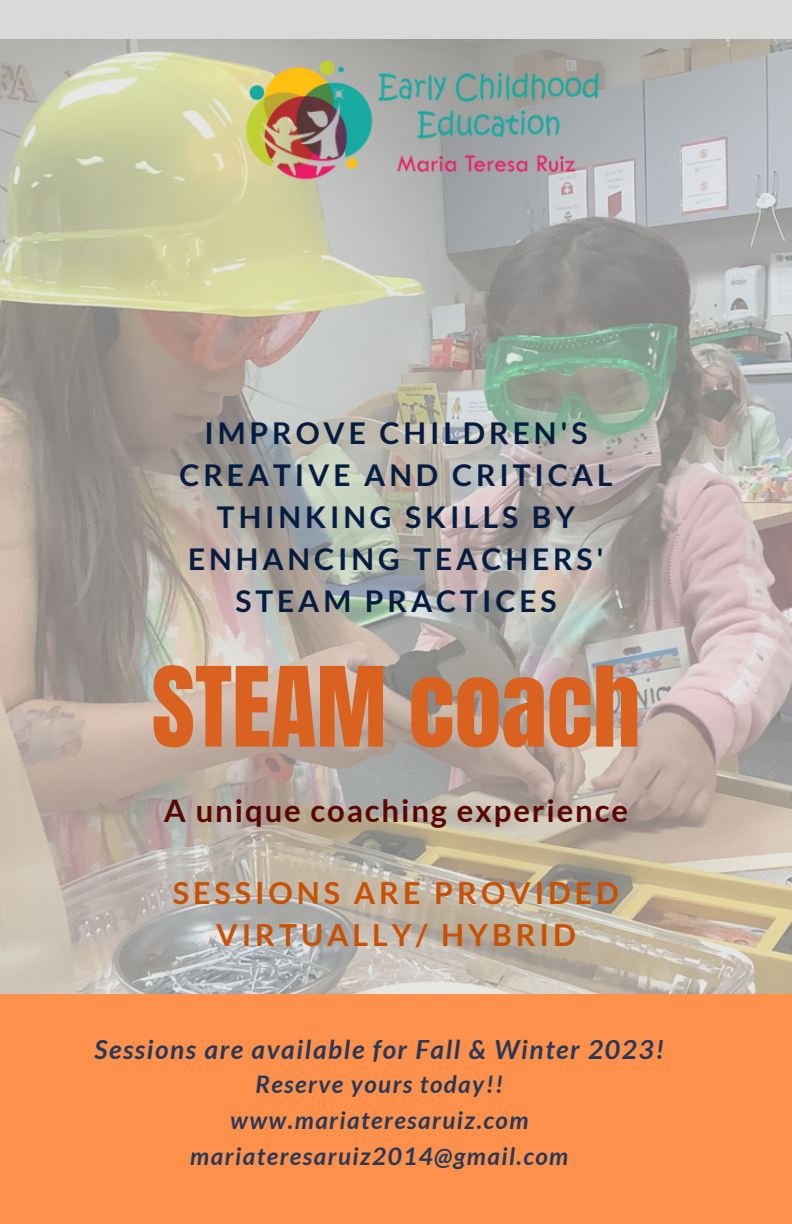
<style>
.page{position:relative;width:792px;height:1224px;background:#d9d9d9}
.page>*{position:absolute;margin:0;border:0;box-sizing:border-box;transform-origin:0 0}
.t1{font:94px "Anton";color:#da6220}
.t2{font:700 31px "Lato";letter-spacing:.06em;color:#5c0601}
.t3{font:700 30.4px/42px "Lato";letter-spacing:.13em;color:#c85103;text-align:center}
.t4{font:700 30px/42px "Lato";letter-spacing:.13em;color:#051d40;text-align:center}
.t5{font:italic 700 26.2px "Lato";letter-spacing:.06em;color:#2a3857}
.t6{font:italic 700 24.2px/35.8px "Lato";letter-spacing:.06em;color:#2a3857;text-align:center}
</style>
<div class="page">
<img style="left:0;top:39px;width:792px;height:955px">
<div style="left:0;top:994px;width:792px;height:230px;background:#ff914d"></div>
<img style="left:235px;top:54px;width:373px;height:133px">
<p class="t4" style="left:179px;top:411px;width:435px">IMPROVE CHILDREN'S<br>CREATIVE AND CRITICAL<br>THINKING SKILLS BY<br>ENHANCING TEACHERS'<br>STEAM PRACTICES</p>
<h1 class="t1" style="left:152px;top:640px;width:490px">STEAM coach</h1>
<p class="t2" style="left:164px;top:792px;width:466px">A unique coaching experience</p>
<p class="t3" style="left:173px;top:871px;width:448px">SESSIONS ARE PROVIDED<br>VIRTUALLY/ HYBRID</p>
<p class="t5" style="left:94px;top:1033px;width:571px">Sessions are available for Fall &amp; Winter 2023!</p>
<p class="t6" style="left:190px;top:1066px;width:380px">Reserve yours today!! www.mariateresaruiz.com mariateresaruiz2014@gmail.com</p>
</div>
